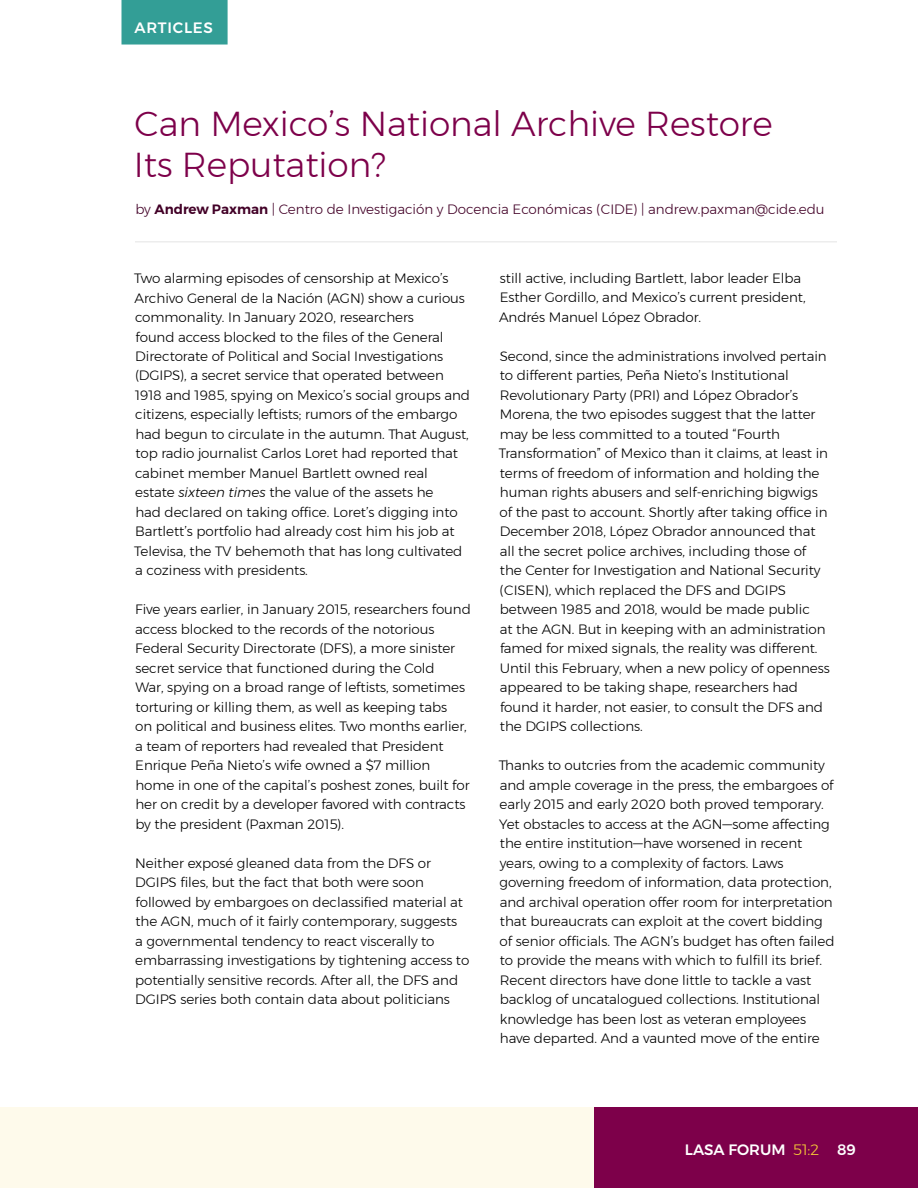
<style>
.page{position:relative;width:918px;height:1188px;background:#fff}
.page>*{position:absolute;margin:0;border:0;box-sizing:border-box;transform-origin:0 0}
.t1{font:300 34.5px/40.5px "Montserrat";color:#7d004a}
.t2{font:500 15px "Montserrat";letter-spacing:.005em;color:#fff}
.t3{font:500 15px "Montserrat";letter-spacing:.05em;color:#fff}
.t4{font:300 13.5px/19.5px "Montserrat";letter-spacing:-.005em;color:#000}
.t5{font:300 13.5px "Montserrat";color:#420027}
.s1{font-weight:600}
.s2{font-style:italic}
.s3{font-weight:300;color:#f7cd36}
</style>
<div class="page">
<div style="left:0;top:1107px;width:594px;height:81px;background:#fefaeb"></div>
<div style="left:594px;top:1107px;width:324px;height:81px;background:#7d004a"></div>
<div style="left:122px;top:0;width:106px;height:45px;background:#339e96"></div>
<hr style="left:135px;top:241px;width:702px;height:2px;background:#ededed">
<p class="t3" style="left:134px;top:15px;width:80px">ARTICLES</p>
<h1 class="t1" style="left:134px;top:103px;width:640px">Can Mexico’s National Archive Restore<br>Its Reputation?</h1>
<p class="t5" style="left:135px;top:199px;width:691px">by <span class="s1">Andrew Paxman</span> | Centro de Investigación y Docencia Económicas (CIDE) | andrew.paxman@cide.edu</p>
<p class="t4" style="left:134px;top:268px;width:337px">Two alarming episodes of censorship at Mexico’s Archivo General de la Nación (AGN) show a curious commonality. In January 2020, researchers<br>found access blocked to the files of the General Directorate of Political and Social Investigations (DGIPS), a secret service that operated between 1918 and 1985, spying on Mexico’s social groups and citizens, especially leftists; rumors of the embargo had begun to circulate in the autumn. That August, top radio journalist Carlos Loret had reported that cabinet member Manuel Bartlett owned real<br>estate <span class="s2">sixteen times</span> the value of the assets he<br>had declared on taking office. Loret’s digging into Bartlett’s portfolio had already cost him his job at Televisa, the TV behemoth that has long cultivated a coziness with presidents.</p>
<p class="t4" style="left:135px;top:600px;width:337px">Five years earlier, in January 2015, researchers found access blocked to the records of the notorious Federal Security Directorate (DFS), a more sinister secret service that functioned during the Cold<br>War, spying on a broad range of leftists, sometimes torturing or killing them, as well as keeping tabs<br>on political and business elites. Two months earlier, a team of reporters had revealed that President Enrique Peña Nieto’s wife owned a $7 million home in one of the capital’s poshest zones, built for her on credit by a developer favored with contracts by the president (Paxman 2015).</p>
<p class="t4" style="left:135px;top:853px;width:336px">Neither exposé gleaned data from the DFS or DGIPS files, but the fact that both were soon followed by embargoes on declassified material at the AGN, much of it fairly contemporary, suggests<br>a governmental tendency to react viscerally to embarrassing investigations by tightening access to potentially sensitive records. After all, the DFS and DGIPS series both contain data about politicians</p>
<p class="t4" style="left:499px;top:268px;width:308px">still active, including Bartlett, labor leader Elba<br>Esther Gordillo, and Mexico’s current president,<br>Andrés Manuel López Obrador.</p>
<p class="t4" style="left:499px;top:346px;width:333px">Second, since the administrations involved pertain to different parties, Peña Nieto’s Institutional Revolutionary Party (PRI) and López Obrador’s Morena, the two episodes suggest that the latter may be less committed to a touted “Fourth Transformation” of Mexico than it claims, at least in terms of freedom of information and holding the human rights abusers and self-enriching bigwigs of the past to account. Shortly after taking office in December 2018, López Obrador announced that all the secret police archives, including those of the Center for Investigation and National Security (CISEN), which replaced the DFS and DGIPS between 1985 and 2018, would be made public<br>at the AGN. But in keeping with an administration famed for mixed signals, the reality was different.<br>Until this February, when a new policy of openness appeared to be taking shape, researchers had found it harder, not easier, to consult the DFS and the DGIPS collections.</p>
<p class="t4" style="left:499px;top:755px;width:337px">Thanks to outcries from the academic community and ample coverage in the press, the embargoes of early 2015 and early 2020 both proved temporary.<br>Yet obstacles to access at the AGN—some affecting the entire institution—have worsened in recent years, owing to a complexity of factors. Laws governing freedom of information, data protection, and archival operation offer room for interpretation that bureaucrats can exploit at the covert bidding of senior officials. The AGN’s budget has often failed to provide the means with which to fulfill its brief.<br>Recent directors have done little to tackle a vast backlog of uncatalogued collections. Institutional knowledge has been lost as veteran employees have departed. And a vaunted move of the entire</p>
<p class="t2" style="left:685px;top:1138px;width:173px">LASA FORUM <span class="s3">51:2</span> 89</p>
</div>
